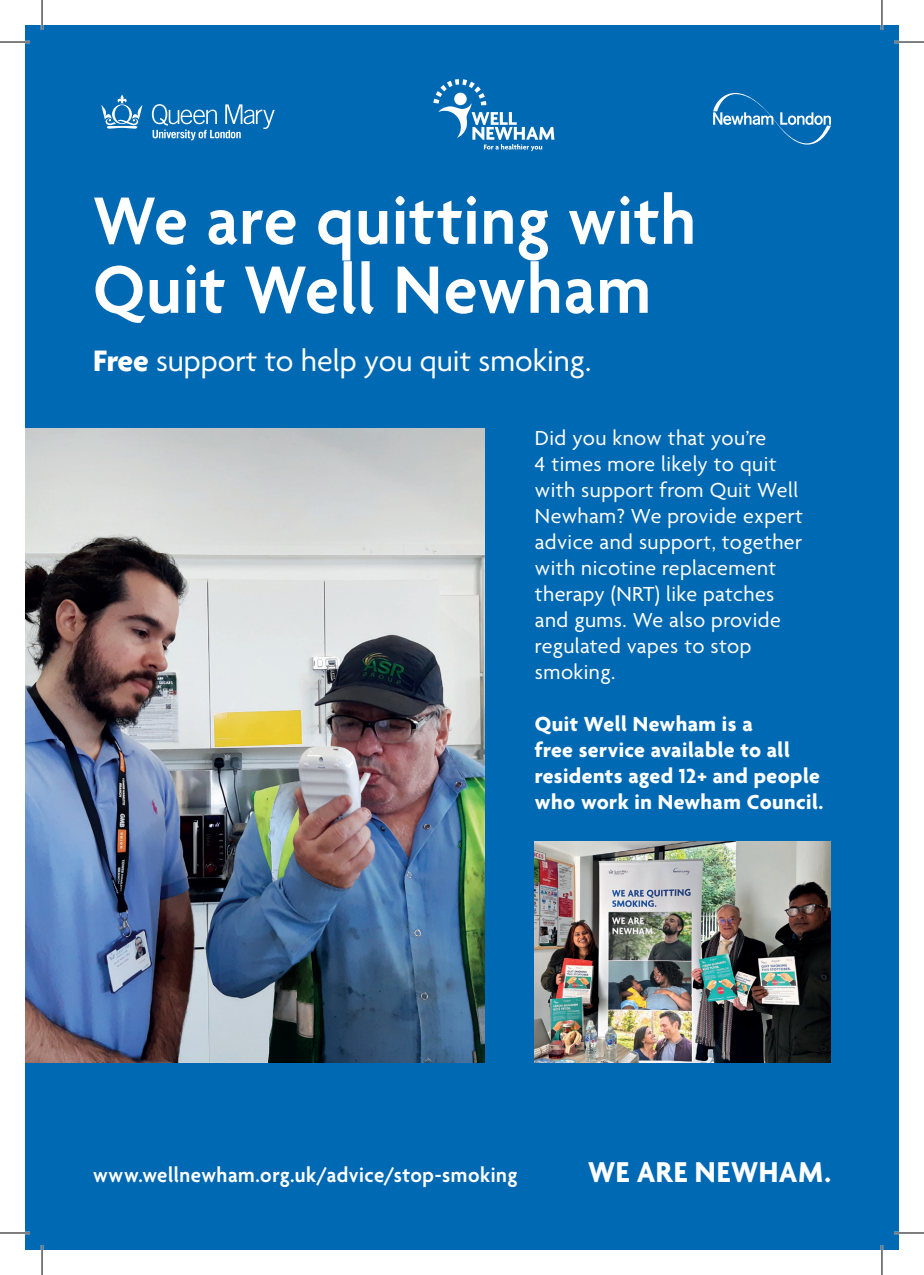
<style>
.page{position:relative;width:924px;height:1275px;background:#fff}
.page>*{position:absolute;margin:0;border:0;box-sizing:border-box;transform-origin:0 0}
.t1{font:600 72.4px/69px "Agenda";letter-spacing:.015em;color:#fff;scale:.95 1}
.t2{font:32px "Agenda";color:#fff}
.t3{font:700 31px "Agenda";letter-spacing:.025em;color:#fff;scale:.95 1}
.t4{font:22px/26px "Agenda";letter-spacing:.02em;color:#fff}
.t5{font:700 22px/26px "Agenda";letter-spacing:.02em;color:#fff}
.t6{font:600 22px "Agenda";letter-spacing:.025em;color:#fff;scale:.95 1}
.s1{font-weight:700}
</style>
<div class="page">
<div style="left:25px;top:25px;width:873px;height:1225px;background:#0069b4"></div>
<img style="left:25px;top:429px;width:460px;height:633px">
<svg style="left:713px;top:93px;width:117px;height:52px"></svg>
<img style="left:534px;top:841px;width:296px;height:221px">
<svg style="left:152px;top:104px;width:122px;height:36px"></svg>
<svg style="left:101px;top:94px;width:41px;height:35px"></svg>
<svg style="left:433px;top:79px;width:121px;height:72px"></svg>
<hr style="left:0;top:41px;width:30px;height:2px;background:#fff">
<hr style="left:893px;top:41px;width:30px;height:2px;background:#fff">
<hr style="left:0;top:1231px;width:30px;height:3px;background:#fff">
<hr style="left:893px;top:1231px;width:30px;height:3px;background:#fff">
<hr style="left:41px;top:0;width:2px;height:30px;background:#fff">
<hr style="left:41px;top:1245px;width:2px;height:30px;background:#fff">
<hr style="left:880px;top:0;width:2px;height:30px;background:#fff">
<hr style="left:880px;top:1245px;width:2px;height:30px;background:#fff">
<hr style="left:0;top:42px;width:30px;height:1px;background:#000">
<hr style="left:893px;top:42px;width:30px;height:1px;background:#000">
<hr style="left:0;top:1232px;width:30px;height:1px;background:#000">
<hr style="left:893px;top:1232px;width:30px;height:1px;background:#000">
<hr style="left:42px;top:0;width:1px;height:30px;background:#000">
<hr style="left:42px;top:1245px;width:1px;height:30px;background:#000">
<hr style="left:881px;top:0;width:1px;height:30px;background:#000">
<hr style="left:881px;top:1245px;width:1px;height:30px;background:#000">
<p class="t1" style="left:93px;top:191px;width:636px">We are quitting with<br>Quit Well Newham</p>
<p class="t2" style="left:93px;top:344px;width:499px"><span class="s1">Free</span> support to help you quit smoking.</p>
<p class="t4" style="left:534px;top:426px;width:269px">Did you know that you’re<br>4 times more likely to quit with support from Quit Well<br>Newham? We provide expert advice and support, together with nicotine replacement therapy (NRT) like patches and gums. We also provide regulated vapes to stop smoking.</p>
<p class="t5" style="left:534px;top:712px;width:290px">Quit Well Newham is a<br>free service available to all residents aged 12+ and people who work in Newham Council.</p>
<p class="t6" style="left:93px;top:1163px;width:448px">www.wellnewham.org.uk/advice/stop-smoking</p>
<p class="t3" style="left:587px;top:1155px;width:257px">WE ARE NEWHAM.</p>
</div>
